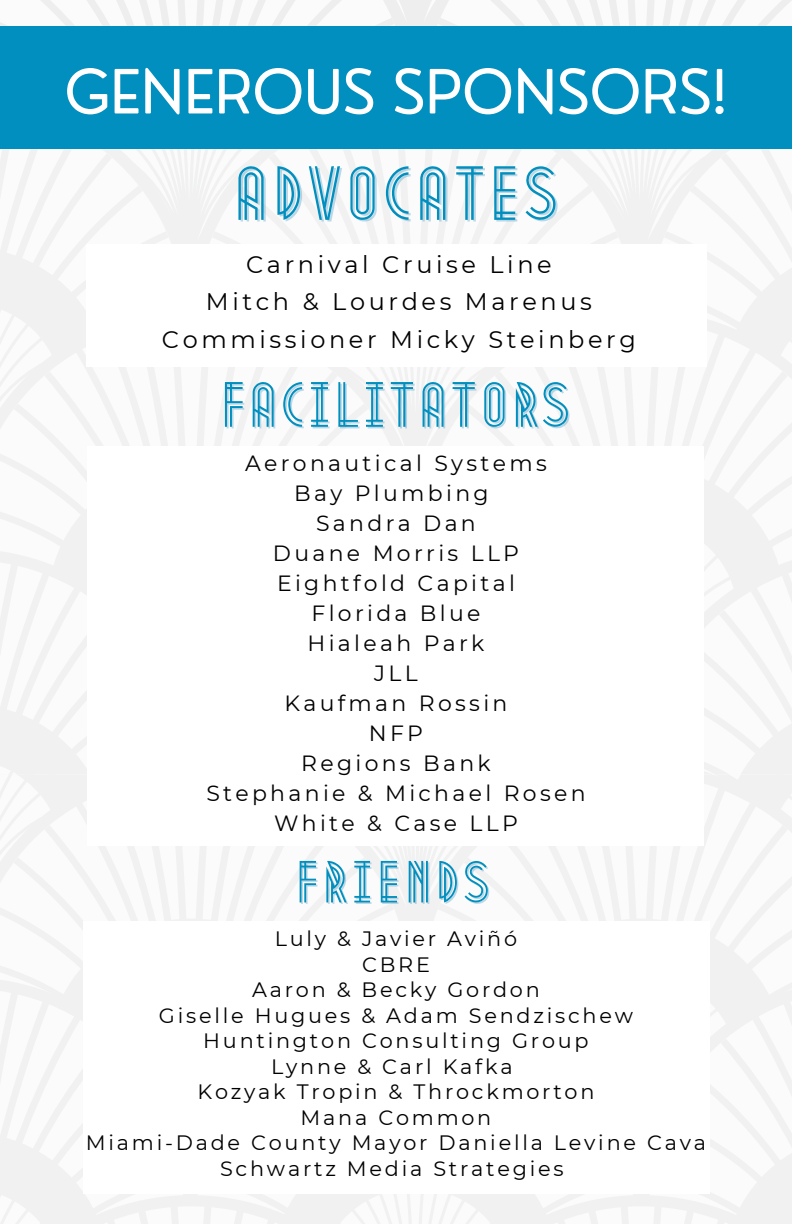
<style>
.page{position:relative;width:792px;height:1224px;background:#fff}
.page>*{position:absolute;margin:0;border:0;box-sizing:border-box;transform-origin:0 0}
.t1{font:67px "Metropolis 1920";letter-spacing:.07em;color:#008fbe}
.t2{font:59.4px "Nourd";color:#fff}
.t3{font:56px "Metropolis 1920";letter-spacing:.07em;color:#008fbe}
.t4{font:52px "Metropolis 1920";letter-spacing:.09em;color:#008fbe}
.t5{font:24px/37.6px "Montserrat";letter-spacing:.15em;color:#000;text-align:center}
.t6{font:22px/30px "Montserrat";letter-spacing:.15em;color:#000;text-align:center}
.t7{font:20.8px "Montserrat";letter-spacing:.135em;color:#000}
</style>
<div class="page">
<svg style="left:0;top:0;width:792px;height:27px"></svg>
<div style="left:0;top:27px;width:792px;height:122px;background:#008fbe"></div>
<p class="t2" style="left:65px;top:54px;width:664px">GENEROUS SPONSORS!</p>
<p class="t1" style="left:238px;top:170px;width:324px">ADVOCATES</p>
<h2 class="t5" style="left:162px;top:245px;width:475px">Carnival Cruise Line<br>Mitch &amp; Lourdes Marenus<br>Commissioner Micky Steinberg</h2>
<p class="t3" style="left:225px;top:385px;width:349px">FACILITATORS</p>
<p class="t6" style="left:206px;top:448px;width:381px">Aeronautical Systems<br>Bay Plumbing<br>Sandra Dan<br>Duane Morris LLP<br>Eightfold Capital<br>Florida Blue<br>Hialeah Park<br>JLL<br>Kaufman Rossin<br>NFP<br>Regions Bank<br>Stephanie &amp; Michael Rosen<br>White &amp; Case LLP</p>
<h1 class="t4" style="left:300px;top:863px;width:194px">FRIENDS</h1>
<h4 class="t7" style="left:275px;top:926px;width:244px">Luly &amp; Javier Aviñó</h4>
<h2 class="t7" style="left:362px;top:951px;width:69px">CBRE</h2>
<h4 class="t7" style="left:252px;top:977px;width:289px">Aaron &amp; Becky Gordon</h4>
<p class="t7" style="left:159px;top:1002px;width:476px">Giselle Hugues &amp; Adam Sendzischew</p>
<h3 class="t7" style="left:203px;top:1028px;width:387px">Huntington Consulting Group</h3>
<p class="t7" style="left:271px;top:1053px;width:243px">Lynne &amp; Carl Kafka</p>
<p class="t7" style="left:197px;top:1079px;width:399px">Kozyak Tropin &amp; Throckmorton</p>
<p class="t7" style="left:301px;top:1104px;width:192px">Mana Common</p>
<p class="t7" style="left:86px;top:1130px;width:622px">Miami-Dade County Mayor Daniella Levine Cava</p>
<p class="t7" style="left:220px;top:1155px;width:345px">Schwartz Media Strategies</p>
</div>
